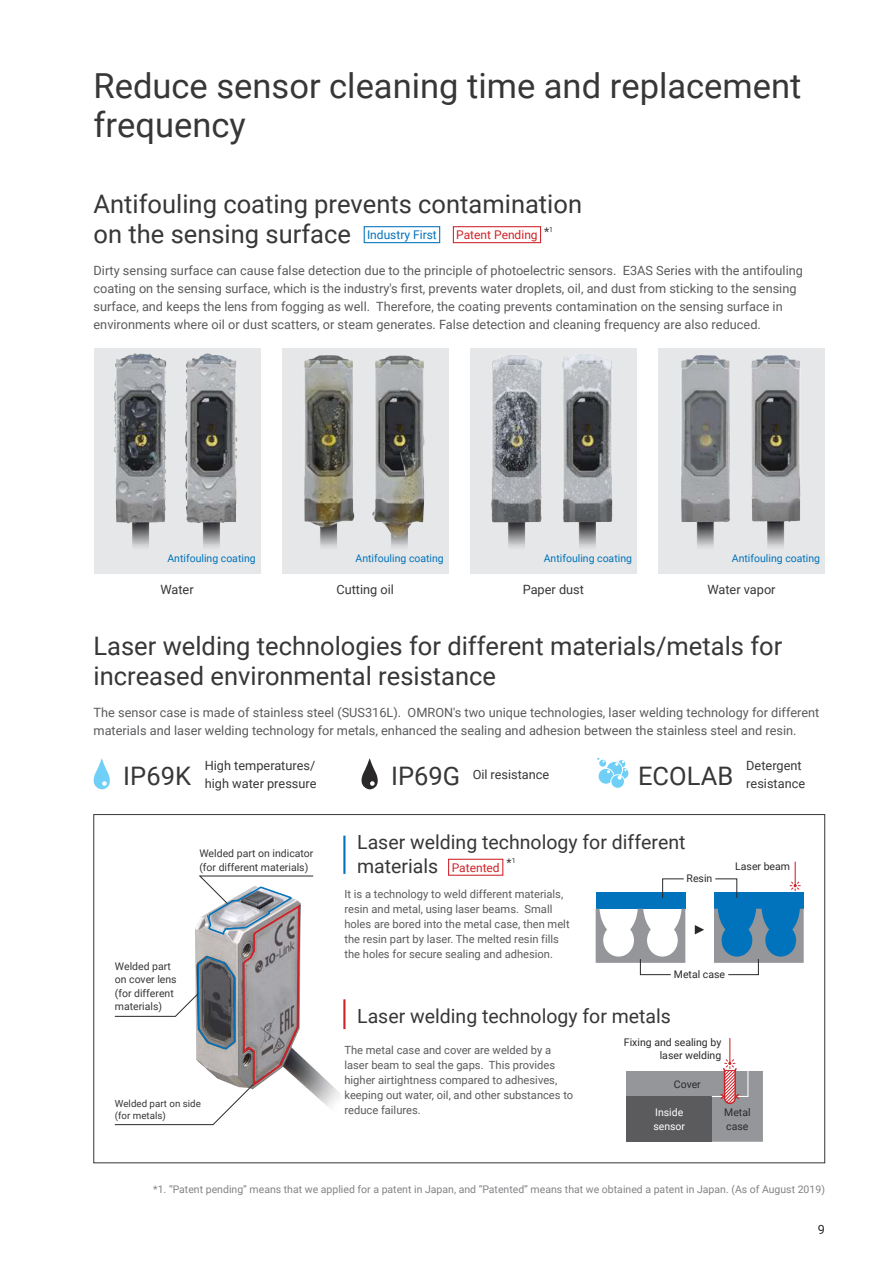
<style>
.page{position:relative;width:893px;height:1263px;background:#fff}
.page>*{position:absolute;margin:0;border:0;box-sizing:border-box;transform-origin:0 0}
.t1{font:34.5px/39px "Roboto";color:#383738}
.t2{font:25.5px/30px "Roboto";color:#383738}
.t3{font:19.5px/24px "Roboto";color:#383738}
.t4{font:12.75px/18px "Roboto";color:#5b5b5e}
.t5{font:12.75px/18px "Roboto";color:#383738}
.t6{font:12.75px "Roboto";color:#2b2829}
.t7{font:11.25px/15px "Roboto";color:#5b5b5e}
.t8{font:10.5px "Roboto";color:#828386}
.t9{font:10.5px/13.5px "Roboto";color:#383738}
.t10{font:10.5px "Roboto";color:#0073bc}
.t11{font:10.5px/13.5px "Roboto";color:#2b2829;text-align:right}
.t12{font:10.5px/13.5px "Roboto";color:#fff}
.t13{font:9.75px/12px "Roboto";color:#383738}
.s1{font-size:12px;color:#ce2328}
</style>
<div class="page">
<div style="left:658px;top:349px;width:167px;height:225px;background:#e6e7e8"></div>
<img style="left:681px;top:355px;width:120px;height:192px">
<div style="left:282px;top:349px;width:167px;height:225px;background:#e6e7e8"></div>
<img style="left:304px;top:355px;width:121px;height:192px">
<div style="left:470px;top:349px;width:167px;height:225px;background:#e6e7e8"></div>
<img style="left:491px;top:354px;width:122px;height:193px">
<div style="left:364px;top:226px;width:76px;height:17px;border:1px solid #0073bc"></div>
<div style="left:453px;top:226px;width:88px;height:17px;border:1px solid #ce2328"></div>
<div style="left:94px;top:349px;width:166px;height:225px;background:#e6e7e8"></div>
<img style="left:114px;top:353px;width:124px;height:194px">
<svg style="left:94px;top:758px;width:16px;height:31px"></svg>
<svg style="left:361px;top:758px;width:17px;height:31px"></svg>
<div style="left:616px;top:767px;width:13px;height:13px;border:1px solid #fff;border-radius:50%"></div>
<div style="left:598px;top:768px;width:16px;height:16px;background:#6fcff6;border-radius:50%"></div>
<div style="left:598px;top:768px;width:16px;height:16px;border:1px solid #fff;border-radius:50%"></div>
<div style="left:611px;top:775px;width:13px;height:13px;background:#6fcff6;border-radius:50%"></div>
<div style="left:611px;top:774px;width:14px;height:14px;border:1px solid #fff;border-radius:50%"></div>
<svg style="left:597px;top:758px;width:30px;height:22px"></svg>
<img style="left:195px;top:999px;width:151px;height:127px">
<hr style="left:343px;top:836px;width:2px;height:38px;background:#0073bc">
<hr style="left:343px;top:999px;width:2px;height:30px;background:#ce2328">
<div style="left:596px;top:892px;width:89px;height:17px;background:#0073bc"></div>
<div style="left:714px;top:892px;width:90px;height:17px;background:#0073bc"></div>
<svg style="left:695px;top:925px;width:9px;height:9px"></svg>
<svg style="left:715px;top:878px;width:22px;height:20px"></svg>
<svg style="left:662px;top:878px;width:22px;height:20px"></svg>
<svg style="left:714px;top:909px;width:90px;height:66px"></svg>
<svg style="left:596px;top:909px;width:89px;height:66px"></svg>
<svg style="left:790px;top:862px;width:11px;height:29px"></svg>
<svg style="left:114px;top:875px;width:200px;height:250px"></svg>
<div style="left:448px;top:859px;width:55px;height:17px;border:1px solid #ce2328"></div>
<div style="left:627px;top:1071px;width:121px;height:25px;background:#949699"></div>
<div style="left:627px;top:1096px;width:85px;height:46px;background:#5b5b5e"></div>
<svg style="left:711px;top:1038px;width:52px;height:104px"></svg>
<h1 class="t1" style="left:94px;top:68px;width:709px">Reduce sensor cleaning time and replacement frequency</h1>
<h2 class="t2" style="left:94px;top:191px;width:490px">Antifouling coating prevents contamination on the sensing surface <sup>Industry</sup> <sup>First</sup> <sup>Patent</sup> <sup>Pending</sup> <sup>*</sup><sup>1</sup></h2>
<p class="t4" style="left:94px;top:262px;width:711px">Dirty sensing surface can cause false detection due to the principle of photoelectric sensors. E3AS Series with the antifouling coating on the sensing surface, which is the industry's first, prevents water droplets, oil, and dust from sticking to the sensing surface, and keeps the lens from fogging as well. Therefore, the coating prevents contamination on the sensing surface in environments where oil or dust scatters, or steam generates. False detection and cleaning frequency are also reduced.</p>
<p class="t10" style="left:167px;top:553px;width:90px">Antifouling coating</p>
<p class="t10" style="left:356px;top:553px;width:90px">Antifouling coating</p>
<p class="t10" style="left:544px;top:553px;width:90px">Antifouling coating</p>
<p class="t10" style="left:732px;top:553px;width:90px">Antifouling coating</p>
<p class="t5" style="left:160px;top:581px;width:35px">Water</p>
<p class="t5" style="left:336px;top:581px;width:59px">Cutting oil</p>
<p class="t5" style="left:523px;top:581px;width:63px">Paper dust</p>
<p class="t5" style="left:707px;top:581px;width:70px">Water vapor</p>
<h2 class="t2" style="left:94px;top:633px;width:690px">Laser welding technologies for different materials/metals for increased environmental resistance</h2>
<p class="t4" style="left:94px;top:704px;width:727px">The sensor case is made of stainless steel (SUS316L). OMRON's two unique technologies, laser welding technology for different materials and laser welding technology for metals, enhanced the sealing and adhesion between the stainless steel and resin.</p>
<p class="t5" style="left:205px;top:758px;width:113px">High temperatures/ high water pressure</p>
<p class="t5" style="left:473px;top:767px;width:78px">Oil resistance</p>
<h2 class="t2" style="left:123px;top:762px;width:69px">IP69K</h2>
<h2 class="t2" style="left:391px;top:762px;width:71px">IP69G</h2>
<h2 class="t2" style="left:638px;top:762px;width:97px">ECOLAB</h2>
<p class="t5" style="left:746px;top:758px;width:60px">Detergent resistance</p>
<p class="t9" style="left:199px;top:847px;width:116px">Welded part on indicator (for different materials)</p>
<p class="t9" style="left:115px;top:960px;width:63px">Welded part on cover lens (for different materials)</p>
<p class="t13" style="left:115px;top:1098px;width:88px">Welded part on side (for metals)</p>
<h3 class="t3" style="left:357px;top:832px;width:330px">Laser welding technology for different materials <span class="s1">Patented</span> <sup>*</sup><sup>1</sup></h3>
<p class="t11" style="left:687px;top:872px;width:27px">Resin</p>
<p class="t7" style="left:344px;top:888px;width:227px">It is a technology to weld different materials, resin and metal, using laser beams. Small holes are bored into the metal case, then melt the resin part by laser. The melted resin fills the holes for secure sealing and adhesion.</p>
<p class="t11" style="left:674px;top:969px;width:53px">Metal case</p>
<p class="t11" style="left:735px;top:860px;width:56px">Laser beam</p>
<h3 class="t3" style="left:357px;top:1005px;width:315px">Laser welding technology for metals</h3>
<p class="t7" style="left:344px;top:1043px;width:230px">The metal case and cover are welded by a laser beam to seal the gaps. This provides higher airtightness compared to adhesives, keeping out water, oil, and other substances to reduce failures.</p>
<p class="t11" style="left:624px;top:1036px;width:99px">Fixing and sealing by laser welding</p>
<p class="t11" style="left:674px;top:1078px;width:29px">Cover</p>
<p class="t12" style="left:653px;top:1107px;width:33px">Inside sensor</p>
<p class="t11" style="left:724px;top:1107px;width:28px;text-align:left">Metal case</p>
<p class="t8" style="left:153px;top:1185px;width:673px">*1. “Patent pending” means that we applied for a patent in Japan, and “Patented” means that we obtained a patent in Japan. (As of August 2019)</p>
<p class="t6" style="left:818px;top:1224px;width:9px">9</p>
</div>
